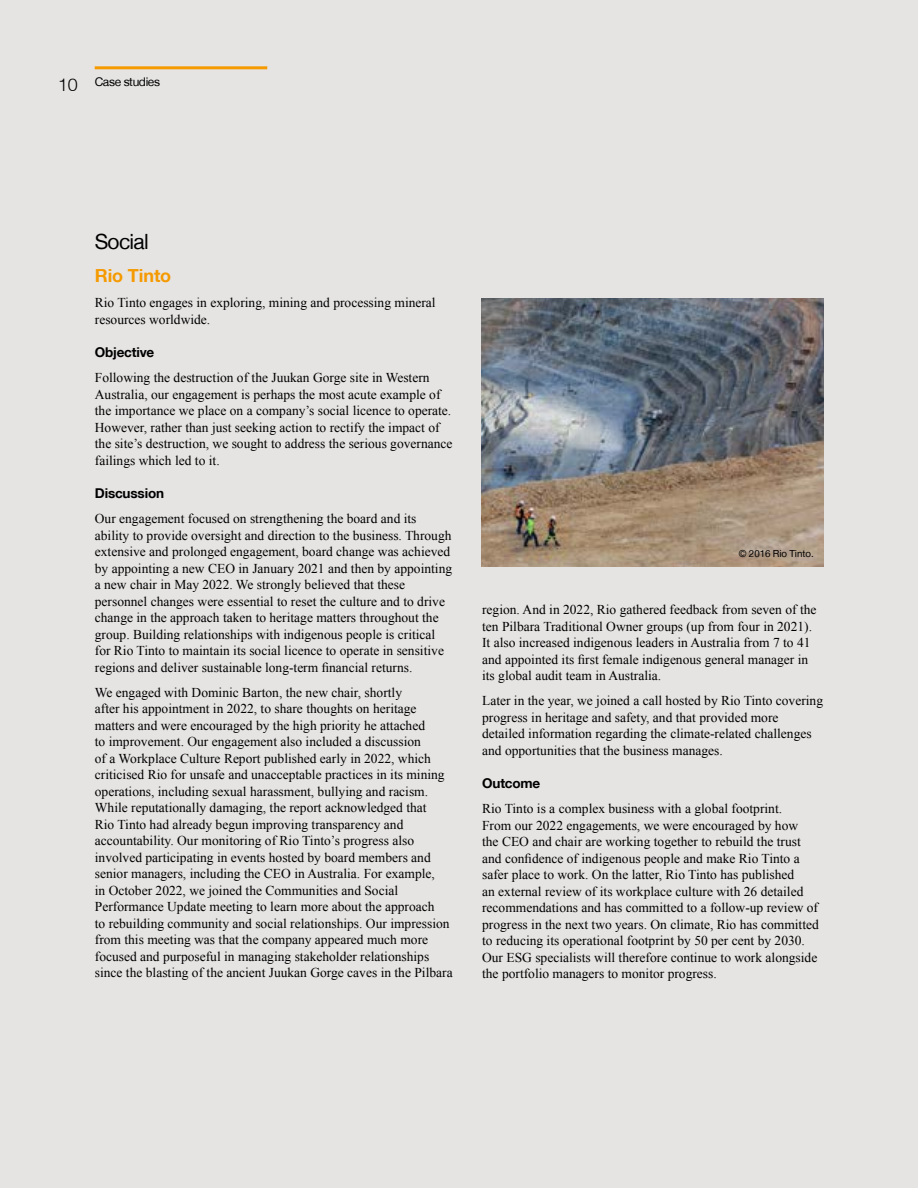
<style>
.page{position:relative;width:918px;height:1188px;background:#e6e4e3}
.page>*{position:absolute;margin:0;border:0;box-sizing:border-box;transform-origin:0 0}
.t1{font:21px "Helvetica Neue LT";letter-spacing:-.035em;color:#000}
.t2{font:700 18px "Helvetica Neue LT";letter-spacing:-.005em;color:#f59a00}
.t3{font:300 18px "Helvetica Neue LT";color:#000}
.t4{font:13.5px/16.5px "Times New Roman";color:#000}
.t5{font:700 13.5px "Helvetica Neue LT";letter-spacing:-.015em;color:#000}
.t6{font:12px "Helvetica Neue LT";letter-spacing:-.03em;color:#000}
.t7{font:9.75px "Helvetica Neue LT";color:#000}
</style>
<div class="page">
<img style="left:482px;top:299px;width:341px;height:268px">
<hr style="left:95px;top:66px;width:172px;height:3px;background:#f59a00">
<h2 class="t3" style="left:58px;top:73px;width:21px">10</h2>
<p class="t6" style="left:95px;top:75px;width:67px">Case studies</p>
<h1 class="t1" style="left:95px;top:229px;width:56px">Social</h1>
<h2 class="t2" style="left:95px;top:265px;width:78px">Rio Tinto</h2>
<p class="t4" style="left:95px;top:294px;width:342px">Rio Tinto engages in exploring, mining and processing mineral resources worldwide.</p>
<p class="t5" style="left:95px;top:344px;width:61px">Objective</p>
<p class="t4" style="left:95px;top:369px;width:359px">Following the destruction of the Juukan Gorge site in Western Australia, our engagement is perhaps the most acute example of the importance we place on a company’s social licence to operate.<br>However, rather than just seeking action to rectify the impact of the site’s destruction, we sought to address the serious governance failings which led to it.</p>
<p class="t5" style="left:95px;top:485px;width:71px">Discussion</p>
<p class="t4" style="left:95px;top:510px;width:359px">Our engagement focused on strengthening the board and its ability to provide oversight and direction to the business. Through extensive and prolonged engagement, board change was achieved by appointing a new CEO in January 2021 and then by appointing a new chair in May 2022. We strongly believed that these personnel changes were essential to reset the culture and to drive change in the approach taken to heritage matters throughout the group. Building relationships with indigenous people is critical for Rio Tinto to maintain its social licence to operate in sensitive regions and deliver sustainable long-term financial returns.</p>
<p class="t4" style="left:95px;top:684px;width:359px">We engaged with Dominic Barton, the new chair, shortly<br>after his appointment in 2022, to share thoughts on heritage matters and were encouraged by the high priority he attached<br>to improvement. Our engagement also included a discussion<br>of a Workplace Culture Report published early in 2022, which criticised Rio for unsafe and unacceptable practices in its mining operations, including sexual harassment, bullying and racism.<br>While reputationally damaging, the report acknowledged that<br>Rio Tinto had already begun improving transparency and accountability. Our monitoring of Rio Tinto’s progress also involved participating in events hosted by board members and senior managers, including the CEO in Australia. For example,<br>in October 2022, we joined the Communities and Social Performance Update meeting to learn more about the approach<br>to rebuilding community and social relationships. Our impression from this meeting was that the company appeared much more focused and purposeful in managing stakeholder relationships since the blasting of the ancient Juukan Gorge caves in the Pilbara</p>
<p class="t7" style="left:739px;top:548px;width:76px">© 2016 Rio Tinto.</p>
<p class="t4" style="left:482px;top:601px;width:336px">region. And in 2022, Rio gathered feedback from seven of the ten Pilbara Traditional Owner groups (up from four in 2021).<br>It also increased indigenous leaders in Australia from 7 to 41 and appointed its first female indigenous general manager in its global audit team in Australia.</p>
<p class="t4" style="left:482px;top:692px;width:343px">Later in the year, we joined a call hosted by Rio Tinto covering progress in heritage and safety, and that provided more detailed information regarding the climate-related challenges and opportunities that the business manages.</p>
<p class="t5" style="left:482px;top:775px;width:60px">Outcome</p>
<p class="t4" style="left:482px;top:800px;width:338px">Rio Tinto is a complex business with a global footprint.<br>From our 2022 engagements, we were encouraged by how<br>the CEO and chair are working together to rebuild the trust and confidence of indigenous people and make Rio Tinto a safer place to work. On the latter, Rio Tinto has published<br>an external review of its workplace culture with 26 detailed recommendations and has committed to a follow-up review of progress in the next two years. On climate, Rio has committed to reducing its operational footprint by 50 per cent by 2030.<br>Our ESG specialists will therefore continue to work alongside the portfolio managers to monitor progress.</p>
</div>
